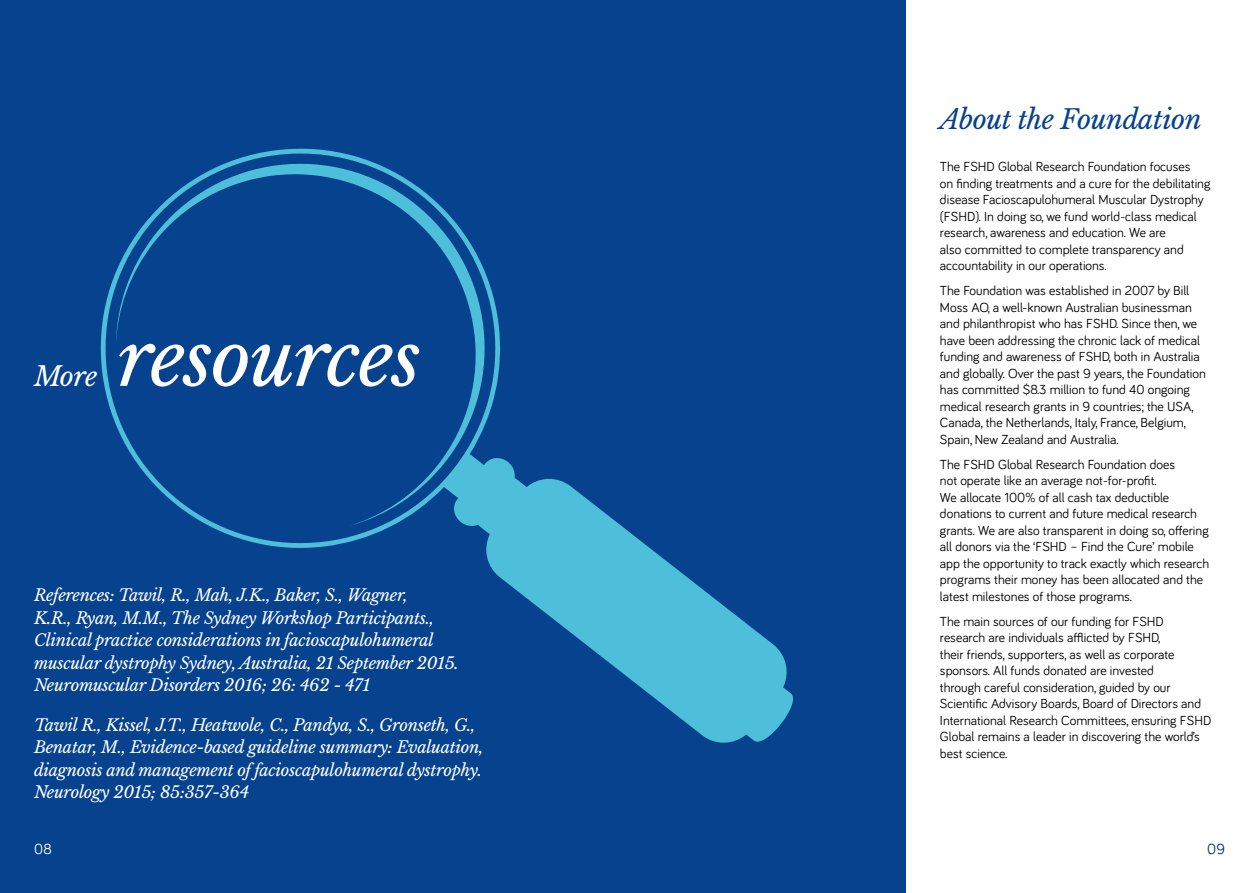
<style>
.page{position:relative;width:1259px;height:893px;background:#fff}
.page>*{position:absolute;margin:0;border:0;box-sizing:border-box;transform-origin:0 0}
.t1{font:italic 76.5px "Libre Baskerville";letter-spacing:-.02em;color:#fff}
.t2{font:italic 27px "Libre Baskerville";letter-spacing:-.02em;color:#06428e}
.t3{font:italic 27px "Libre Baskerville";color:#fff}
.t4{font:italic 16.5px/22.5px "Libre Baskerville";letter-spacing:-.02em;color:#fff}
.t5{font:15px "Bariol";color:#fff}
.t6{font:15px "Bariol";color:#002e5a}
.t7{font:13.5px/16.5px "Bariol";color:#000}
</style>
<div class="page">
<div style="left:0;top:0;width:906px;height:893px;background:#06428e"></div>
<svg style="left:100px;top:272px;width:693px;height:471px"></svg>
<svg style="left:116px;top:148px;width:392px;height:378px"></svg>
<h2 class="t3" style="left:34px;top:360px;width:65px">More</h2>
<h1 class="t1" style="left:117px;top:312px;width:305px">resources</h1>
<p class="t4" style="left:34px;top:584px;width:426px">References: Tawil, R., Mah, J.K., Baker, S., Wagner,<br>K.R., Ryan, M.M., The Sydney Workshop Participants., Clinical practice considerations in facioscapulohumeral muscular dystrophy Sydney, Australia, 21 September 2015.<br>Neuromuscular Disorders 2016; 26: 462 - 471</p>
<p class="t4" style="left:34px;top:714px;width:451px">Tawil R., Kissel, J.T., Heatwole, C., Pandya, S., Gronseth, G., Benatar, M., Evidence-based guideline summary: Evaluation, diagnosis and management of facioscapulohumeral dystrophy.<br>Neurology 2015; 85:357-364</p>
<h2 class="t2" style="left:940px;top:103px;width:263px">About the Foundation</h2>
<p class="t7" style="left:940px;top:158px;width:272px">The FSHD Global Research Foundation focuses<br>on finding treatments and a cure for the debilitating disease Facioscapulohumeral Muscular Dystrophy (FSHD). In doing so, we fund world-class medical research, awareness and education. We are<br>also committed to complete transparency and accountability in our operations.</p>
<p class="t7" style="left:940px;top:282px;width:267px">The Foundation was established in 2007 by Bill Moss AO, a well-known Australian businessman and philanthropist who has FSHD. Since then, we have been addressing the chronic lack of medical funding and awareness of FSHD, both in Australia and globally. Over the past 9 years, the Foundation has committed $8.3 million to fund 40 ongoing medical research grants in 9 countries; the USA, Canada, the Netherlands, Italy, France, Belgium, Spain, New Zealand and Australia.</p>
<p class="t7" style="left:940px;top:455px;width:271px">The FSHD Global Research Foundation does<br>not operate like an average not-for-profit.<br>We allocate 100% of all cash tax deductible donations to current and future medical research grants. We are also transparent in doing so, offering all donors via the ‘FSHD – Find the Cure’ mobile app the opportunity to track exactly which research programs their money has been allocated and the latest milestones of those programs.</p>
<p class="t7" style="left:940px;top:612px;width:273px">The main sources of our funding for FSHD research are individuals afflicted by FSHD,<br>their friends, supporters, as well as corporate sponsors. All funds donated are invested<br>through careful consideration, guided by our Scientific Advisory Boards, Board of Directors and International Research Committees, ensuring FSHD Global remains a leader in discovering the world’s best science.</p>
<p class="t5" style="left:34px;top:838px;width:19px">08</p>
<p class="t6" style="left:1207px;top:838px;width:19px">09</p>
</div>
